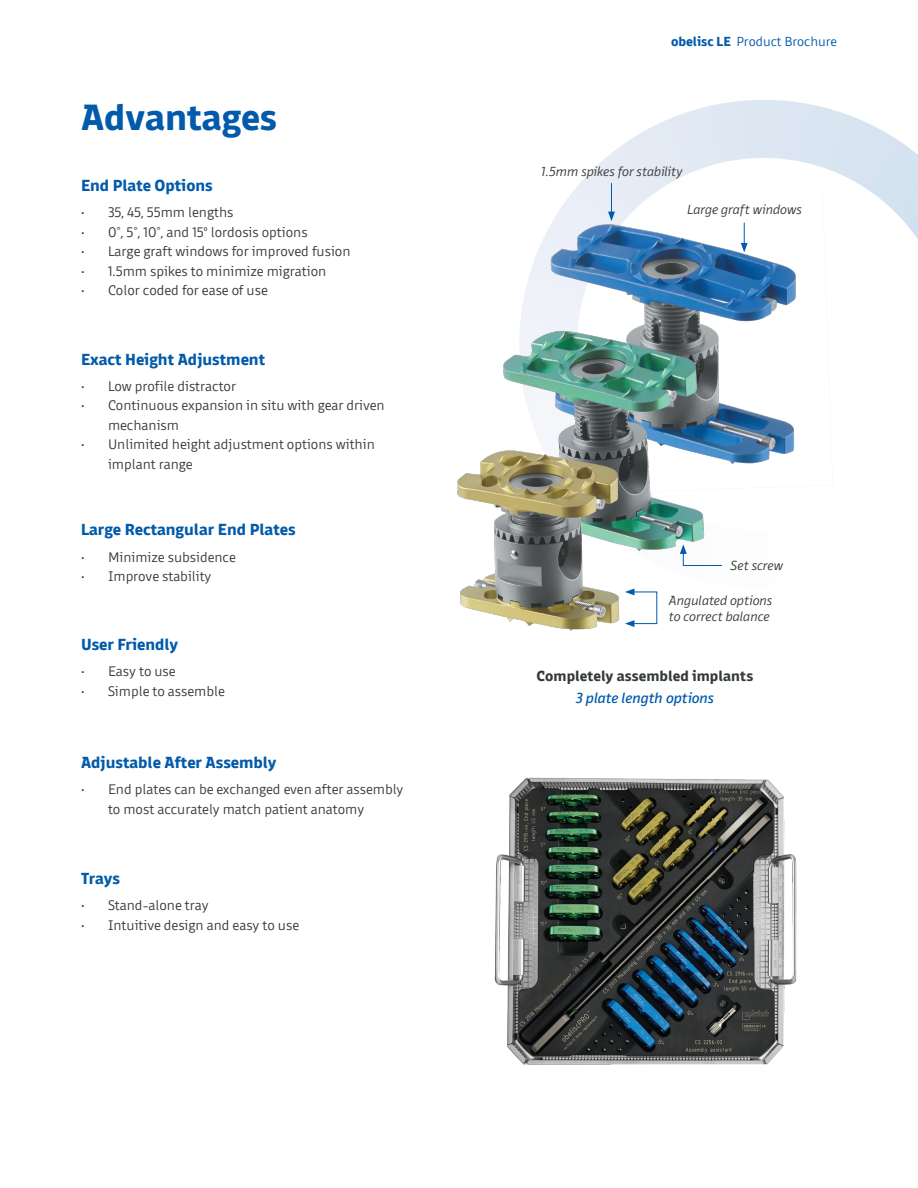
<style>
.page{position:relative;width:918px;height:1188px;background:#fff}
.page>*{position:absolute;margin:0;border:0;box-sizing:border-box;transform-origin:0 0}
.t1{font:700 37.5px "Domotika Pro";color:#015aaa}
.t2{font:700 16.5px "Domotika Pro";color:#015aaa}
.t3{font:700 15px "Domotika Pro";color:#353b39}
.t4{font:italic 15px "Domotika Pro";color:#015aaa}
.t5{font:300 14.25px/19.5px "Domotika Pro";color:#353b39}
.t6{font:italic 300 13.5px/16.5px "Domotika Pro";letter-spacing:.005em;color:#353b39}
.t7{font:300 13.5px "Domotika Pro";color:#015aaa}
.s1{font-weight:700}
</style>
<div class="page">
<svg style="left:570px;top:100px;width:348px;height:139px"></svg>
<img style="left:495px;top:778px;width:302px;height:286px">
<img style="left:458px;top:195px;width:374px;height:436px">
<hr style="left:611px;top:183px;width:1px;height:31px;background:#015aaa">
<svg style="left:608px;top:212px;width:7px;height:9px"></svg>
<svg style="left:741px;top:223px;width:7px;height:29px"></svg>
<svg style="left:680px;top:544px;width:43px;height:22px"></svg>
<svg style="left:625px;top:589px;width:9px;height:6px"></svg>
<svg style="left:625px;top:620px;width:9px;height:7px"></svg>
<h1 class="t1" style="left:81px;top:87px;width:198px">Advantages</h1>
<p class="t2" style="left:81px;top:172px;width:133px">End Plate Options</p>
<p class="t5" style="left:81px;top:202px;width:154px">• 35, 45, 55mm lengths</p>
<p class="t5" style="left:81px;top:221px;width:228px">• 0°, 5°, 10°, and 15º lordosis options</p>
<p class="t5" style="left:81px;top:241px;width:271px">• Large graft windows for improved fusion</p>
<p class="t5" style="left:81px;top:260px;width:247px">• 1.5mm spikes to minimize migration</p>
<p class="t5" style="left:81px;top:280px;width:188px">• Color coded for ease of use</p>
<p class="t2" style="left:81px;top:346px;width:186px">Exact Height Adjustment</p>
<p class="t5" style="left:81px;top:375px;width:157px">• Low profile distractor</p>
<p class="t5" style="left:108px;top:395px;width:278px;text-indent:-27px">• Continuous expansion in situ with gear driven mechanism</p>
<p class="t5" style="left:108px;top:434px;width:268px;text-indent:-27px">• Unlimited height adjustment options within implant range</p>
<p class="t2" style="left:81px;top:517px;width:216px">Large Rectangular End Plates</p>
<p class="t5" style="left:81px;top:546px;width:156px">• Minimize subsidence</p>
<p class="t5" style="left:81px;top:565px;width:132px">• Improve stability</p>
<p class="t2" style="left:81px;top:631px;width:99px">User Friendly</p>
<p class="t5" style="left:81px;top:660px;width:96px">• Easy to use</p>
<p class="t5" style="left:81px;top:680px;width:145px">• Simple to assemble</p>
<p class="t2" style="left:81px;top:749px;width:197px">Adjustable After Assembly</p>
<p class="t5" style="left:108px;top:778px;width:297px;text-indent:-27px">• End plates can be exchanged even after assembly to most accurately match patient anatomy</p>
<p class="t2" style="left:81px;top:865px;width:41px">Trays</p>
<p class="t5" style="left:81px;top:894px;width:129px">• Stand-alone tray</p>
<p class="t5" style="left:81px;top:914px;width:220px">• Intuitive design and easy to use</p>
<p class="t7" style="left:671px;top:32px;width:167px"><span class="s1">obelisc LE</span> Product Brochure</p>
<p class="t6" style="left:541px;top:162px;width:143px">1.5mm spikes for stability</p>
<p class="t6" style="left:687px;top:200px;width:116px">Large graft windows</p>
<p class="t6" style="left:731px;top:556px;width:54px">Set screw</p>
<p class="t6" style="left:669px;top:591px;width:105px">Angulated options to correct balance</p>
<p class="t3" style="left:537px;top:664px;width:218px">Completely assembled implants</p>
<p class="t4" style="left:576px;top:688px;width:140px">3 plate length options</p>
</div>
